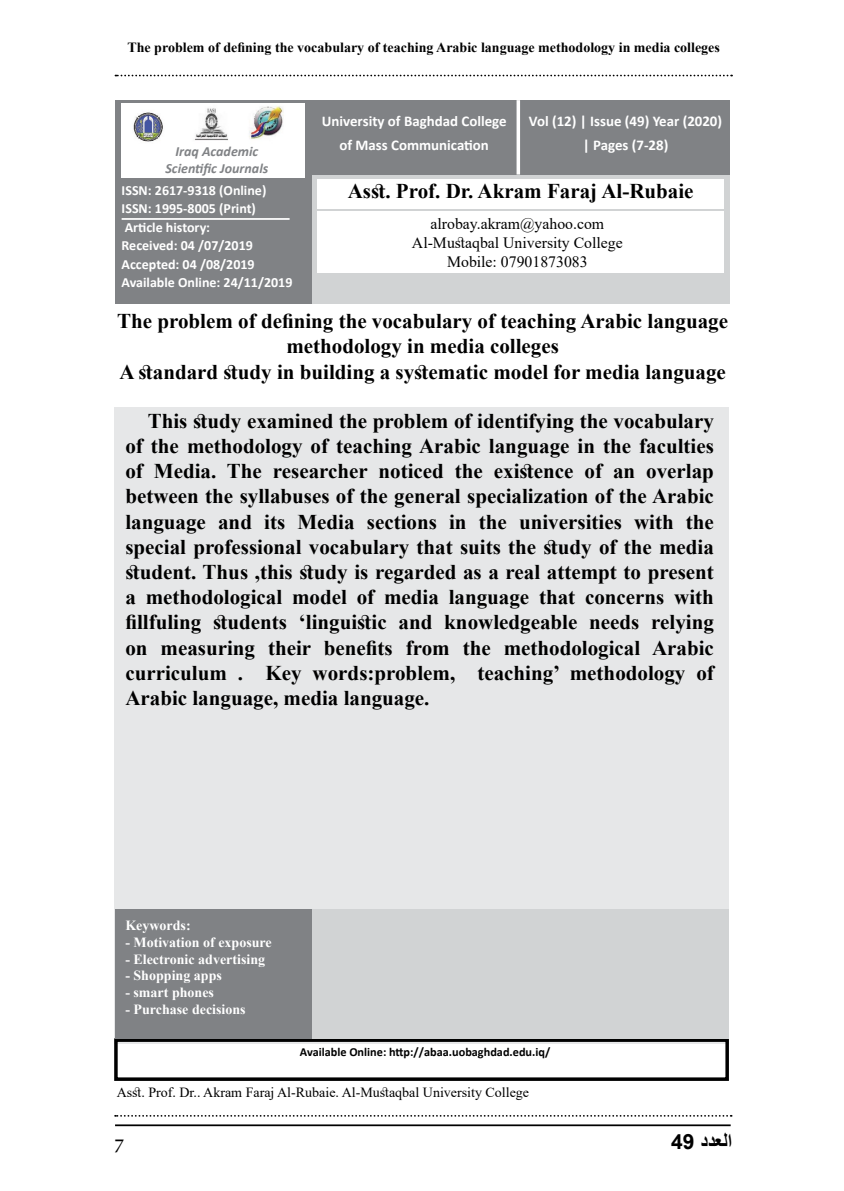
<style>
.page{position:relative;width:844px;height:1191px;background:#fff}
.page>*{position:absolute;margin:0;border:0;box-sizing:border-box;transform-origin:0 0}
.t1{font:700 21px/25.2px "Times New Roman";color:#000;text-align:center}
.t2{font:700 21px "Arial";color:#000}
.t3{font:21px "Adobe Hebrew";color:#000}
.t4{font:15.75px/18.9px "Times New Roman";color:#000;text-align:center}
.t5{font:700 14.88px/24.5px "Calibri";color:#fff;text-align:center}
.t6{font:700 14px/18.4px "Calibri";color:#fff}
.t7{font:700 14px "Times New Roman";color:#fff}
.t8{font:700 14px "Times New Roman";color:#000}
.t9{font:14px "Times New Roman";color:#000}
.t10{font:italic 700 14px/17.5px "Calibri";color:#808285;text-align:center}
.t11{font:700 12.25px "Calibri";color:#000}
</style>
<div class="page">
<svg style="left:115px;top:75px;width:616px;height:1px"></svg>
<svg style="left:115px;top:1115px;width:616px;height:1px"></svg>
<hr style="left:115px;top:1124px;width:615px;height:2px;background:#000">
<div style="left:115px;top:100px;width:197px;height:204px;background:#808285"></div>
<div style="left:121px;top:103px;width:183px;height:75px;background:#fff"></div>
<img style="left:133px;top:106px;width:151px;height:36px">
<div style="left:312px;top:174px;width:417px;height:130px;background:#d1d3d4"></div>
<div style="left:312px;top:100px;width:417px;height:74px;background:#808285"></div>
<svg style="left:516px;top:100px;width:4px;height:74px"></svg>
<hr style="left:122px;top:218px;width:167px;height:2px;background:#fff">
<div style="left:317px;top:179px;width:407px;height:29px;background:#fff"></div>
<div style="left:317px;top:211px;width:407px;height:61px;background:#fff"></div>
<div style="left:114px;top:407px;width:614px;height:636px;background:#e6e7e8"></div>
<div style="left:114px;top:1038px;width:614px;height:43px;border:4px solid #000"></div>
<div style="left:115px;top:909px;width:197px;height:129px;background:#808285"></div>
<div style="left:312px;top:909px;width:416px;height:129px;background:#d1d3d4"></div>
<p class="t8" style="left:127px;top:37px;width:594px">The problem of defining the vocabulary of teaching Arabic language methodology in media colleges</p>
<p class="t10" style="left:165px;top:142px;width:104px">Iraq Academic<br>Scientific Journals</p>
<p class="t5" style="left:322px;top:108px;width:186px">University of Baghdad College of Mass Communication</p>
<p class="t5" style="left:528px;top:108px;width:195px">Vol (12) | Issue (49) Year )2020( | Pages )7-28(</p>
<p class="t6" style="left:122px;top:181px;width:172px">ISSN: 2617-9318 (Online(<br>ISSN: 1995-8005 (Print(<br>Article history:<br>Received: 04 /07/2019<br>Accepted: 04 /08/2019<br>Available Online: 24/11/2019</p>
<p class="t1" style="left:347px;top:178px;width:347px">Asst. Prof. Dr. Akram Faraj Al-Rubaie</p>
<p class="t4" style="left:412px;top:214px;width:212px">alrobay.akram@yahoo.com<br>Al-Mustaqbal University College<br>Mobile: 07901873083</p>
<p class="t1" style="left:117px;top:308px;width:612px">The problem of defining the vocabulary of teaching Arabic language methodology in media colleges<br>A standard study in building a systematic model for media language</p>
<p class="t1" style="left:125px;top:407px;width:590px;text-align:right">This study examined the problem of identifying the vocabulary of the methodology of teaching Arabic language in the faculties overlap</p>
<p class="t1" style="left:154px;top:458px;width:64px">Media.</p>
<p class="t1" style="left:378px;top:458px;width:67px">noticed</p>
<p class="t1" style="left:494px;top:458px;width:81px">existence</p>
<p class="t1" style="left:125px;top:458px;width:19px">of</p>
<p class="t1" style="left:125px;top:483px;width:590px">between the syllabuses of the general specialization of the Arabic</p>
<p class="t1" style="left:685px;top:508px;width:29px">the</p>
<p class="t1" style="left:584px;top:458px;width:19px">of</p>
<p class="t1" style="left:227px;top:458px;width:37px">The</p>
<p class="t1" style="left:273px;top:458px;width:96px">researcher</p>
<p class="t1" style="left:455px;top:458px;width:29px">the</p>
<p class="t1" style="left:613px;top:458px;width:24px">an</p>
<p class="t1" style="left:264px;top:508px;width:22px">its</p>
<p class="t1" style="left:297px;top:508px;width:59px">Media</p>
<p class="t1" style="left:367px;top:508px;width:71px">sections</p>
<p class="t1" style="left:449px;top:508px;width:19px">in</p>
<p class="t1" style="left:519px;top:508px;width:104px">universities</p>
<p class="t1" style="left:634px;top:508px;width:41px">with</p>
<p class="t1" style="left:125px;top:508px;width:82px">language</p>
<p class="t1" style="left:125px;top:533px;width:590px">special professional vocabulary that suits the study of the media</p>
<p class="t1" style="left:125px;top:559px;width:590px">student. Thus ,this study is regarded as a real attempt to present</p>
<p class="t1" style="left:674px;top:584px;width:41px">with</p>
<p class="t1" style="left:218px;top:508px;width:35px">and</p>
<p class="t1" style="left:478px;top:508px;width:29px">the</p>
<p class="t1" style="left:146px;top:584px;width:138px">methodological</p>
<p class="t1" style="left:384px;top:584px;width:56px">media</p>
<p class="t1" style="left:356px;top:584px;width:19px">of</p>
<p class="t1" style="left:292px;top:584px;width:56px">model</p>
<p class="t1" style="left:448px;top:584px;width:82px">language</p>
<p class="t1" style="left:539px;top:584px;width:38px">that</p>
<p class="t1" style="left:125px;top:584px;width:12px">a</p>
<p class="t1" style="left:585px;top:584px;width:81px">concerns</p>
<p class="t1" style="left:125px;top:609px;width:77px">fillfuling</p>
<p class="t1" style="left:213px;top:609px;width:75px">students</p>
<p class="t1" style="left:299px;top:609px;width:89px">‘linguistic</p>
<p class="t1" style="left:398px;top:609px;width:35px">and</p>
<p class="t1" style="left:444px;top:609px;width:135px">knowledgeable</p>
<p class="t1" style="left:589px;top:609px;width:52px">needs</p>
<p class="t1" style="left:651px;top:609px;width:64px">relying</p>
<p class="t1" style="left:125px;top:634px;width:24px">on</p>
<p class="t1" style="left:160px;top:634px;width:96px">measuring</p>
<p class="t1" style="left:268px;top:634px;width:45px">their</p>
<p class="t1" style="left:324px;top:634px;width:70px">benefits</p>
<p class="t1" style="left:405px;top:634px;width:45px">from</p>
<p class="t1" style="left:462px;top:634px;width:29px">the</p>
<p class="t1" style="left:503px;top:634px;width:138px">methodological</p>
<p class="t1" style="left:652px;top:634px;width:63px">Arabic</p>
<p class="t1" style="left:125px;top:659px;width:305px;text-align:left">curriculum<br>Arabic language, media language.</p>
<p class="t1" style="left:265px;top:659px;width:38px">Key</p>
<p class="t1" style="left:312px;top:659px;width:144px">words:problem,</p>
<p class="t1" style="left:238px;top:659px;width:7px">.</p>
<p class="t1" style="left:477px;top:659px;width:84px">teaching’</p>
<p class="t1" style="left:569px;top:659px;width:117px">methodology</p>
<p class="t1" style="left:696px;top:659px;width:19px">of</p>
<p class="t7" style="left:125px;top:915px;width:67px">Keywords:</p>
<p class="t7" style="left:125px;top:932px;width:148px">- Motivation of exposure</p>
<p class="t7" style="left:125px;top:948px;width:141px">- Electronic advertising</p>
<p class="t7" style="left:125px;top:965px;width:98px">- Shopping apps</p>
<p class="t7" style="left:125px;top:982px;width:90px">- smart phones</p>
<p class="t7" style="left:125px;top:999px;width:122px">- Purchase decisions</p>
<p class="t11" style="left:300px;top:1043px;width:252px">Available Online: http://abaa.uobaghdad.edu i q. /</p>
<p class="t9" style="left:117px;top:1082px;width:414px">Asst. Prof. Dr.. Akram Faraj Al-Rubaie. Al-Mustaqbal University College</p>
<p class="t3" style="left:114px;top:1129px;width:12px">7</p>
<p class="t2" style="left:671px;top:1126px;width:62px">4 9 ا لعدد</p>
</div>
